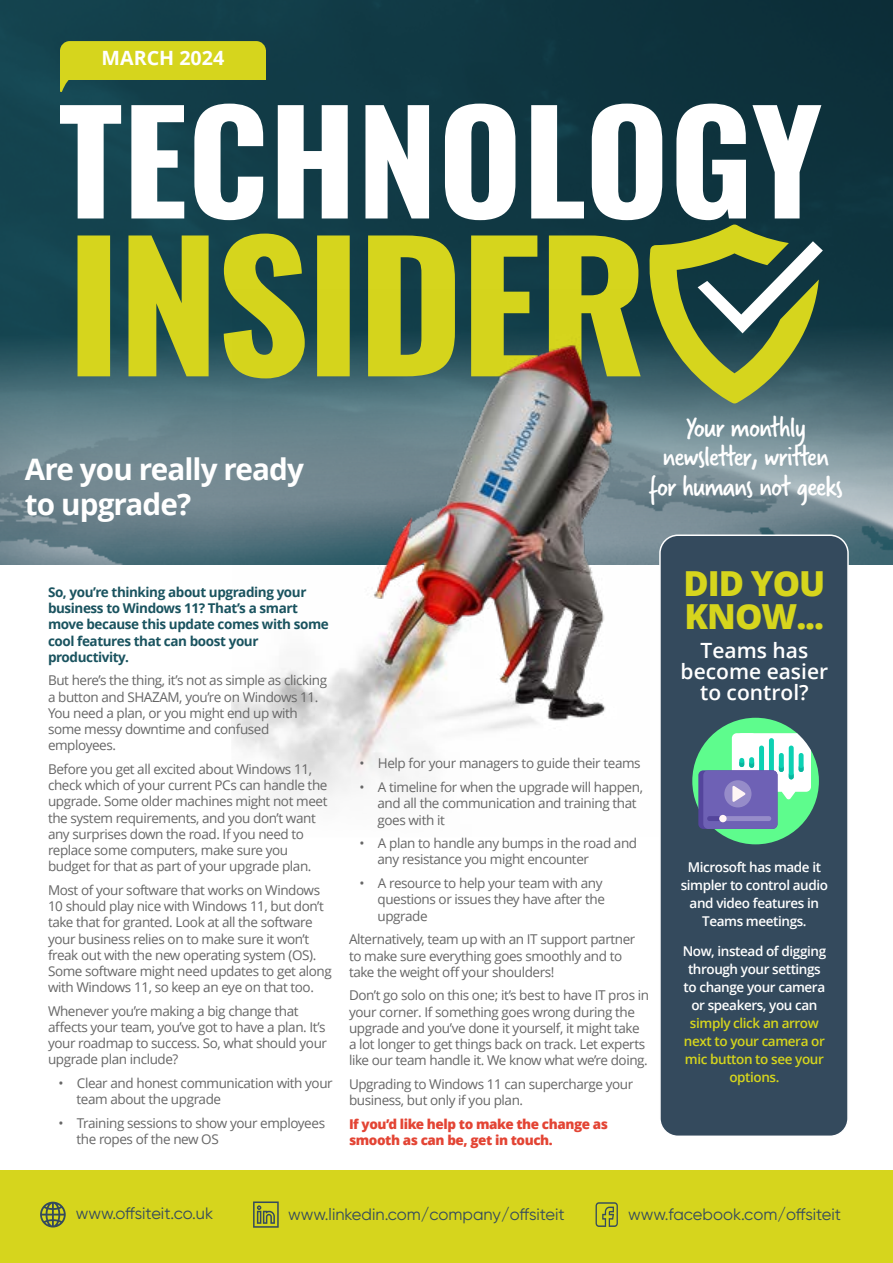
<style>
.page{position:relative;width:893px;height:1263px;background:#fff}
.page>*{position:absolute;margin:0;border:0;box-sizing:border-box;transform-origin:0 0}
.t1{font:800 34.5px/33px "Open Sans";letter-spacing:-.03em;color:#d6d51d}
.t2{font:30.3px/29.4px "Verveine";letter-spacing:-.03em;color:#fff;text-align:center}
.t3{font:700 29.7px/34.7px "Open Sans";letter-spacing:-.03em;color:#fff}
.t4{font:600 21px/21px "Open Sans";color:#fff;text-align:center}
.t5{font:700 19.65px "Open Sans";color:#fff}
.t6{font:16.5px "Gilroy";color:#344a5d}
.t7{font:13.5px/16.2px "Open Sans";letter-spacing:-.03em;color:#666}
.t8{font:600 13.5px/18px "Open Sans";letter-spacing:-.03em;color:#fff;text-align:center}
.t9{font:700 13.5px/16.2px "Open Sans";letter-spacing:-.03em;color:#1a535f}
.t10{font:600 13.5px/18px "Open Sans";letter-spacing:-.03em;color:#d6d51d;text-align:center}
.t11{font:800 13.5px/16.2px "Open Sans";letter-spacing:-.03em;color:#e34434}
</style>
<div class="page">
<svg style="left:0;top:0;width:893px;height:564px;background:#2d515b"></svg>
<svg style="left:78px;top:234px;width:563px;height:144px;background:#90a02f"></svg>
<img style="left:233px;top:289px;width:557px;height:516px">
<div style="left:660px;top:535px;width:188px;height:601px;background:#344a5d;border-radius:18px"></div>
<div style="left:659px;top:534px;width:190px;height:603px;border:2px solid #fff;border-radius:18px"></div>
<svg style="left:60px;top:104px;width:761px;height:116px"></svg>
<svg style="left:649px;top:224px;width:174px;height:179px;background:#6d834b"></svg>
<svg style="left:60px;top:41px;width:206px;height:52px;background:#678036"></svg>
<div style="left:60px;top:50px;width:206px;height:29px;background:#d6d51d"></div>
<svg style="left:692px;top:718px;width:127px;height:126px"></svg>
<div style="left:0;top:1170px;width:893px;height:93px;background:#d6d51d"></div>
<svg style="left:253px;top:1201px;width:26px;height:27px"></svg>
<svg style="left:596px;top:1202px;width:22px;height:25px"></svg>
<svg style="left:40px;top:1202px;width:26px;height:25px"></svg>
<h3 class="t5" style="left:102px;top:44px;width:124px">MARCH 2024</h3>
<h3 class="t3" style="left:25px;top:451px;width:281px">Are you really ready to upgrade?</h3>
<h2 class="t2" style="left:649px;top:413px;width:196px">Your monthly newsletter, written for humans not geeks</h2>
<p class="t9" style="left:48px;top:584px;width:282px">So, you’re thinking about upgrading your business to Windows 11? That’s a smart move because this update comes with some cool features that can boost your productivity.</p>
<p class="t7" style="left:48px;top:672px;width:281px">But here’s the thing, it’s not as simple as clicking a button and SHAZAM, you’re on Windows 11.<br>You need a plan, or you might end up with some messy downtime and confused employees.</p>
<p class="t7" style="left:48px;top:761px;width:281px">Before you get all excited about Windows 11, check which of your current PCs can handle the upgrade. Some older machines might not meet the system requirements, and you don’t want any surprises down the road. If you need to replace some computers, make sure you budget for that as part of your upgrade plan.</p>
<p class="t7" style="left:48px;top:881px;width:285px">Most of your software that works on Windows 10 should play nice with Windows 11, but don’t take that for granted. Look at all the software your business relies on to make sure it won’t freak out with the new operating system (OS).<br>Some software might need updates to get along with Windows 11, so keep an eye on that too.</p>
<p class="t7" style="left:48px;top:1002px;width:281px">Whenever you’re making a big change that affects your team, you’ve got to have a plan. It’s your roadmap to success. So, what should your upgrade plan include?</p>
<p class="t7" style="left:76px;top:1075px;width:258px;text-indent:-18px">• Clear and honest communication with your team about the upgrade</p>
<p class="t7" style="left:76px;top:1115px;width:250px;text-indent:-18px">• Training sessions to show your employees the ropes of the new OS</p>
<p class="t7" style="left:359px;top:755px;width:283px">• Help for your managers to guide their teams</p>
<p class="t7" style="left:377px;top:779px;width:267px;text-indent:-18px">• A timeline for when the upgrade will happen, and all the communication and training that goes with it</p>
<p class="t7" style="left:377px;top:835px;width:261px;text-indent:-18px">• A plan to handle any bumps in the road and any resistance you might encounter</p>
<p class="t7" style="left:377px;top:875px;width:229px;text-indent:-18px">• A resource to help your team with any questions or issues they have after the upgrade</p>
<p class="t7" style="left:349px;top:931px;width:288px">Alternatively, team up with an IT support partner to make sure everything goes smoothly and to take the weight off your shoulders!</p>
<p class="t7" style="left:349px;top:987px;width:302px">Don’t go solo on this one; it’s best to have IT pros in your corner. If something goes wrong during the upgrade and you’ve done it yourself, it might take a lot longer to get things back on track. Let experts like our team handle it. We know what we’re doing.</p>
<p class="t7" style="left:349px;top:1075px;width:286px">Upgrading to Windows 11 can supercharge your business, but only if you plan.</p>
<p class="t11" style="left:349px;top:1115px;width:261px">If you’d like help to make the change as smooth as can be, get in touch.</p>
<h1 class="t1" style="left:683px;top:565px;width:143px">DID YOU<br>KNOW...</h1>
<h3 class="t4" style="left:681px;top:639px;width:149px">Teams has become easier to control?</h3>
<p class="t8" style="left:681px;top:858px;width:149px">Microsoft has made it simpler to control audio and video features in<br>Teams meetings.</p>
<p class="t8" style="left:683px;top:942px;width:145px">Now, instead of digging through your settings to change your camera or speakers, you can</p>
<p class="t10" style="left:684px;top:1014px;width:142px">simply click an arrow next to your camera or mic button to see your options.</p>
<p class="t6" style="left:76px;top:1203px;width:139px">www.offsiteit.co.uk</p>
<p class="t6" style="left:288px;top:1204px;width:278px">www.linkedin.com/company/offsiteit</p>
<p class="t6" style="left:628px;top:1204px;width:214px">www.facebook.com/offsiteit</p>
</div>
